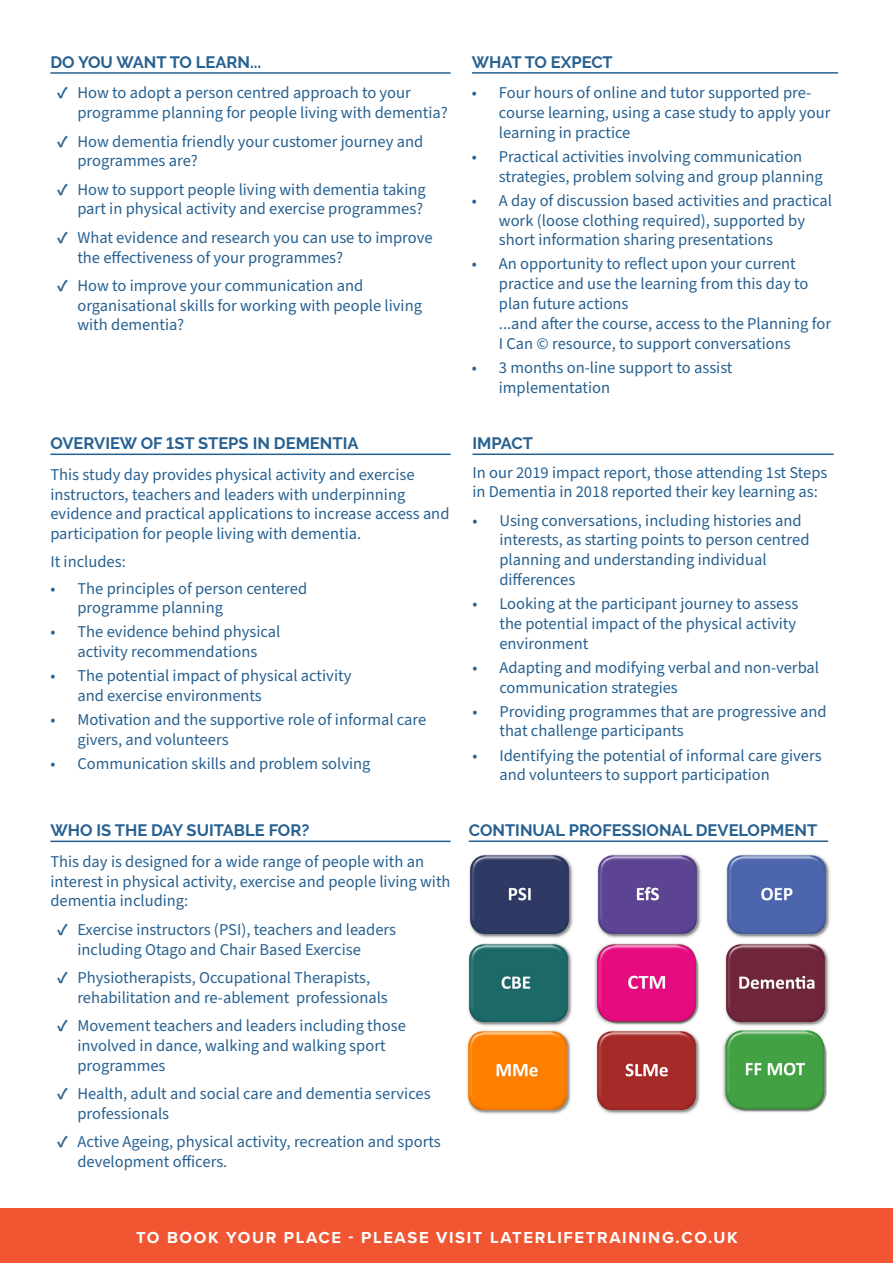
<style>
.page{position:relative;width:893px;height:1263px;background:#fff}
.page>*{position:absolute;margin:0;border:0;box-sizing:border-box;transform-origin:0 0}
.Paragraph_Style_1{font:16.5px/19.8px "Source Sans Pro";color:#276191}
.Paragraph_Style_1-2{font:700 16.5px "Raleway";color:#276191}
.t1{font:700 16.5px "Proxima Nova";letter-spacing:.1em;color:#fff}
.s1{font-weight:700}
</style>
<div class="page">
<img style="left:469px;top:854px;width:104px;height:84px">
<img style="left:723px;top:943px;width:106px;height:169px">
<img style="left:467px;top:943px;width:105px;height:171px">
<img style="left:594px;top:942px;width:106px;height:172px">
<img style="left:597px;top:854px;width:104px;height:84px">
<img style="left:726px;top:854px;width:104px;height:84px">
<hr style="left:50px;top:840px;width:401px;height:2px;background:#276191">
<hr style="left:50px;top:453px;width:401px;height:2px;background:#276191">
<hr style="left:50px;top:72px;width:401px;height:2px;background:#276191">
<hr style="left:472px;top:453px;width:362px;height:2px;background:#276191">
<hr style="left:472px;top:72px;width:366px;height:2px;background:#276191">
<div style="left:0;top:1208px;width:893px;height:55px;background:#f05632"></div>
<hr style="left:469px;top:840px;width:359px;height:2px;background:#276191">
<p class="Paragraph_Style_1-2" style="left:50px;top:53px;width:212px">DO YOU WANT TO LEARN...</p>
<p class="Paragraph_Style_1" style="left:77px;top:84px;width:372px;text-indent:-20px"><span class="s1">✓</span> How to adopt a person centred approach to your programme planning for people living with dementia?</p>
<p class="Paragraph_Style_1" style="left:77px;top:132px;width:347px;text-indent:-20px"><span class="s1">✓</span> How dementia friendly your customer journey and programmes are?</p>
<p class="Paragraph_Style_1" style="left:57px;top:180px;width:370px;text-align:right"><span class="s1">✓</span> How to support people living with dementia taking part in physical activity and exercise programmes?</p>
<p class="Paragraph_Style_1" style="left:77px;top:228px;width:357px;text-indent:-20px"><span class="s1">✓</span> What evidence and research you can use to improve the effectiveness of your programmes?</p>
<p class="Paragraph_Style_1" style="left:77px;top:276px;width:346px;text-indent:-20px"><span class="s1">✓</span> How to improve your communication and organisational skills for working with people living with dementia?</p>
<p class="Paragraph_Style_1-2" style="left:50px;top:434px;width:310px">OVERVIEW OF 1ST STEPS IN DEMENTIA</p>
<p class="Paragraph_Style_1" style="left:50px;top:465px;width:401px">This study day provides physical activity and exercise instructors, teachers and leaders with underpinning evidence and practical applications to increase access and participation for people living with dementia.</p>
<p class="Paragraph_Style_1" style="left:50px;top:553px;width:77px">It includes:</p>
<p class="Paragraph_Style_1" style="left:77px;top:579px;width:231px;text-indent:-27px">• The principles of person centered programme planning</p>
<p class="Paragraph_Style_1" style="left:50px;top:623px;width:231px;text-align:center">• The evidence behind physical activity recommendations</p>
<p class="Paragraph_Style_1" style="left:77px;top:666px;width:275px;text-indent:-27px">• The potential impact of physical activity and exercise environments</p>
<p class="Paragraph_Style_1" style="left:77px;top:710px;width:350px;text-indent:-27px">• Motivation and the supportive role of informal care givers, and volunteers</p>
<p class="Paragraph_Style_1" style="left:50px;top:754px;width:322px">• Communication skills and problem solving</p>
<p class="Paragraph_Style_1-2" style="left:50px;top:821px;width:260px">WHO IS THE DAY SUITABLE FOR?</p>
<p class="Paragraph_Style_1" style="left:50px;top:852px;width:402px">This day is designed for a wide range of people with an interest in physical activity, exercise and people living with dementia including:</p>
<p class="Paragraph_Style_1" style="left:77px;top:920px;width:320px;text-indent:-20px"><span class="s1">✓</span> Exercise instructors (PSI), teachers and leaders including Otago and Chair Based Exercise</p>
<p class="Paragraph_Style_1" style="left:77px;top:968px;width:312px;text-indent:-20px"><span class="s1">✓</span> Physiotherapists, Occupational Therapists, rehabilitation and re-ablement professionals</p>
<p class="Paragraph_Style_1" style="left:77px;top:1016px;width:330px;text-indent:-20px"><span class="s1">✓</span> Movement teachers and leaders including those involved in dance, walking and walking sport programmes</p>
<p class="Paragraph_Style_1" style="left:77px;top:1084px;width:355px;text-indent:-20px"><span class="s1">✓</span> Health, adult and social care and dementia services professionals</p>
<p class="Paragraph_Style_1" style="left:77px;top:1132px;width:365px;text-indent:-20px"><span class="s1">✓</span> Active Ageing, physical activity, recreation and sports development officers.</p>
<p class="Paragraph_Style_1-2" style="left:472px;top:53px;width:142px">WHAT TO EXPECT</p>
<p class="Paragraph_Style_1" style="left:499px;top:83px;width:333px;text-indent:-27px">• Four hours of online and tutor supported pre&shy;course learning, using a case study to apply your learning in practice</p>
<p class="Paragraph_Style_1" style="left:499px;top:147px;width:325px;text-indent:-27px">• Practical activities involving communication strategies, problem solving and group planning</p>
<p class="Paragraph_Style_1" style="left:499px;top:191px;width:335px;text-indent:-27px">• A day of discussion based activities and practical work (loose clothing required), supported by short information sharing presentations</p>
<p class="Paragraph_Style_1" style="left:499px;top:255px;width:311px;text-indent:-27px">• An opportunity to reflect upon your current practice and use the learning from this day to plan future actions</p>
<p class="Paragraph_Style_1" style="left:499px;top:314px;width:334px">...and after the course, access to the Planning for<br>I Can © resource, to support conversations</p>
<p class="Paragraph_Style_1" style="left:499px;top:358px;width:235px;text-indent:-27px">• 3 months on-line support to assist implementation</p>
<p class="Paragraph_Style_1-2" style="left:472px;top:434px;width:62px">IMPACT</p>
<p class="Paragraph_Style_1" style="left:472px;top:463px;width:357px">In our 2019 impact report, those attending 1st Steps in Dementia in 2018 reported their key learning as:</p>
<p class="Paragraph_Style_1" style="left:499px;top:511px;width:312px;text-indent:-27px">• Using conversations, including histories and interests, as starting points to person centred planning and understanding individual differences</p>
<p class="Paragraph_Style_1" style="left:499px;top:594px;width:300px;text-indent:-27px">• Looking at the participant journey to assess the potential impact of the physical activity environment</p>
<p class="Paragraph_Style_1" style="left:499px;top:658px;width:321px;text-indent:-27px">• Adapting and modifying verbal and non-verbal communication strategies</p>
<p class="Paragraph_Style_1" style="left:499px;top:702px;width:329px;text-indent:-27px">• Providing programmes that are progressive and that challenge participants</p>
<p class="Paragraph_Style_1" style="left:499px;top:746px;width:324px;text-indent:-27px">• Identifying the potential of informal care givers and volunteers to support participation</p>
<p class="Paragraph_Style_1-2" style="left:469px;top:821px;width:350px">CONTINUAL PROFESSIONAL DEVELOPMENT</p>
<p class="t1" style="left:136px;top:1225px;width:603px">TO BOOK YOUR PLACE - PLEASE VISIT LATERLIFETRAINING.CO.UK</p>
</div>
